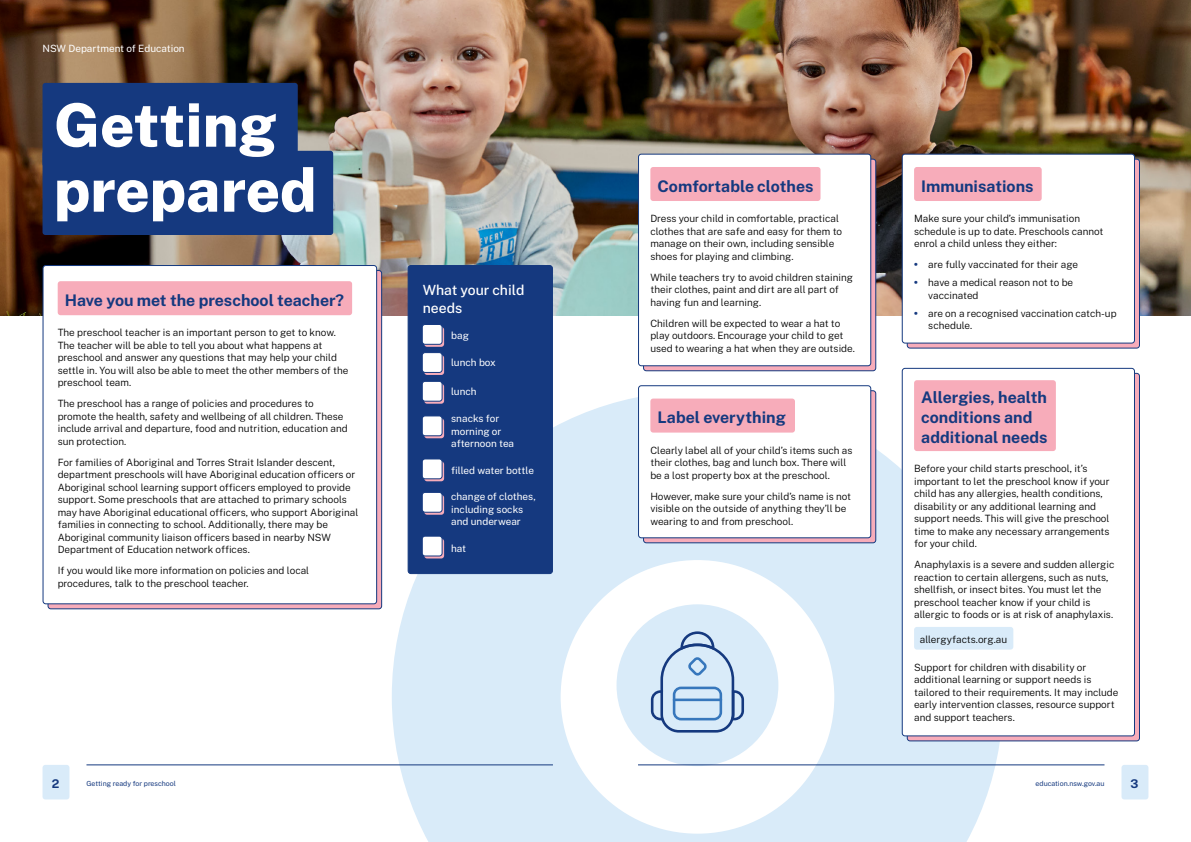
<style>
.page{position:relative;width:1191px;height:842px;background:#fff}
.page>*{position:absolute;margin:0;border:0;box-sizing:border-box;transform-origin:0 0}
.Heading_-_H1_E{font:800 60px/65px "Public Sans";color:#fff}
.Heading_-_H2_B{font:700 16px/20px "Public Sans";color:#15397f}
.Heading_-_H3{font:500 14px/18px "Public Sans";color:#fff}
.t1{font:700 12px "Public Sans";color:#15397f}
.Body_2{font:300 10px/12.5px "Public Sans";color:#000}
.Body_2-2{font:10px/12.5px "Public Sans";color:#fff}
.t2{font:7px "Public Sans";color:#15397f}
.s1{font-weight:900;color:#15397f}
</style>
<div class="page">
<img style="left:0;top:0;width:1191px;height:316px">
<svg style="left:392px;top:392px;width:611px;height:450px"></svg>
<svg style="left:643px;top:159px;width:232px;height:212px;background:#d59bb1"></svg>
<svg style="left:643px;top:391px;width:232px;height:152px"></svg>
<div style="left:643px;top:390px;width:233px;height:153px;border:1px solid #15397f;border-radius:3px"></div>
<div style="left:907px;top:159px;width:232px;height:189px;background:#f7acba;border-radius:3px"></div>
<div style="left:907px;top:373px;width:232px;height:368px;background:#f7acba;border-radius:3px"></div>
<div style="left:43px;top:83px;width:255px;height:84px;background:#15397f;border-radius:3px"></div>
<div style="left:43px;top:151px;width:290px;height:84px;background:#15397f;border-radius:3px"></div>
<div style="left:43px;top:265px;width:334px;height:339px;background:#fff;border-radius:3px"></div>
<div style="left:58px;top:281px;width:294px;height:34px;background:#f7acba;border-radius:3px"></div>
<div style="left:43px;top:265px;width:334px;height:339px;border:1px solid #15397f;border-radius:3px"></div>
<div style="left:408px;top:265px;width:144px;height:309px;background:#15397f;border-radius:3px"></div>
<div style="left:407px;top:265px;width:146px;height:309px;border:1px solid #15397f;border-radius:3px"></div>
<div style="left:638px;top:154px;width:232px;height:212px;background:#fff;border-radius:3px"></div>
<div style="left:650px;top:167px;width:170px;height:34px;background:#f7acba;border-radius:3px"></div>
<div style="left:638px;top:154px;width:233px;height:212px;border:1px solid #15397f;border-radius:3px"></div>
<div style="left:638px;top:386px;width:232px;height:152px;background:#fff;border-radius:3px"></div>
<div style="left:650px;top:399px;width:145px;height:34px;background:#f7acba;border-radius:3px"></div>
<div style="left:638px;top:385px;width:233px;height:153px;border:1px solid #15397f;border-radius:3px"></div>
<div style="left:902px;top:154px;width:232px;height:189px;background:#fff;border-radius:3px"></div>
<div style="left:914px;top:167px;width:127px;height:34px;background:#f7acba;border-radius:3px"></div>
<div style="left:901px;top:154px;width:234px;height:190px;border:1px solid #15397f;border-radius:3px"></div>
<div style="left:902px;top:368px;width:232px;height:368px;background:#fff;border-radius:3px"></div>
<div style="left:914px;top:380px;width:141px;height:71px;background:#f7acba;border-radius:3px"></div>
<div style="left:914px;top:627px;width:99px;height:23px;background:#d9ebf9;border-radius:3px"></div>
<div style="left:901px;top:368px;width:234px;height:368px;border:1px solid #15397f;border-radius:3px"></div>
<svg style="left:424px;top:327px;width:20px;height:20px"></svg>
<svg style="left:424px;top:355px;width:20px;height:20px"></svg>
<svg style="left:424px;top:384px;width:20px;height:20px"></svg>
<svg style="left:424px;top:418px;width:20px;height:20px"></svg>
<svg style="left:424px;top:461px;width:20px;height:20px"></svg>
<svg style="left:424px;top:495px;width:20px;height:20px"></svg>
<svg style="left:424px;top:539px;width:20px;height:19px"></svg>
<div style="left:422px;top:324px;width:20px;height:20px;background:#fff;border-radius:3px"></div>
<div style="left:422px;top:324px;width:20px;height:21px;border:1px solid #15397f;border-radius:3px"></div>
<div style="left:422px;top:353px;width:20px;height:19px;background:#fff;border-radius:3px"></div>
<div style="left:422px;top:352px;width:20px;height:21px;border:1px solid #15397f;border-radius:3px"></div>
<div style="left:422px;top:381px;width:20px;height:20px;background:#fff;border-radius:3px"></div>
<div style="left:422px;top:381px;width:20px;height:21px;border:1px solid #15397f;border-radius:3px"></div>
<div style="left:422px;top:416px;width:20px;height:20px;background:#fff;border-radius:3px"></div>
<div style="left:422px;top:415px;width:20px;height:21px;border:1px solid #15397f;border-radius:3px"></div>
<div style="left:422px;top:459px;width:20px;height:20px;background:#fff;border-radius:3px"></div>
<div style="left:422px;top:458px;width:20px;height:21px;border:1px solid #15397f;border-radius:3px"></div>
<div style="left:422px;top:492px;width:20px;height:20px;background:#fff;border-radius:3px"></div>
<div style="left:422px;top:492px;width:20px;height:21px;border:1px solid #15397f;border-radius:3px"></div>
<div style="left:422px;top:536px;width:20px;height:20px;background:#fff;border-radius:3px"></div>
<div style="left:422px;top:536px;width:20px;height:20px;border:1px solid #15397f;border-radius:3px"></div>
<div style="left:616px;top:604px;width:162px;height:162px;background:#d9ebf9;border-radius:50%"></div>
<svg style="left:651px;top:631px;width:93px;height:102px"></svg>
<div style="left:43px;top:765px;width:26px;height:34px;background:#d9ebf9;border-radius:3px"></div>
<div style="left:1121px;top:765px;width:27px;height:34px;background:#d9ebf9;border-radius:3px"></div>
<hr style="left:86px;top:765px;width:467px;height:1px;background:#15397f">
<hr style="left:638px;top:765px;width:466px;height:1px;background:#15397f">
<p class="Body_2-2" style="left:43px;top:42px;width:144px">NSW Department of Education</p>
<h1 class="Heading_-_H1_E" style="left:54px;top:89px;width:264px">Getting prepared</h1>
<h2 class="Heading_-_H2_B" style="left:65px;top:289px;width:280px">Have you met the preschool teacher?</h2>
<p class="Body_2" style="left:58px;top:326px;width:292px">The preschool teacher is an important person to get to know.<br>The teacher will be able to tell you about what happens at preschool and answer any questions that may help your child settle in. You will also be able to meet the other members of the preschool team.</p>
<p class="Body_2" style="left:58px;top:397px;width:291px">The preschool has a range of policies and procedures to promote the health, safety and wellbeing of all children. These include arrival and departure, food and nutrition, education and sun protection.</p>
<p class="Body_2" style="left:58px;top:455px;width:302px">For families of Aboriginal and Torres Strait Islander descent, department preschools will have Aboriginal education officers or Aboriginal school learning support officers employed to provide support. Some preschools that are attached to primary schools may have Aboriginal educational officers, who support Aboriginal families in connecting to school. Additionally, there may be Aboriginal community liaison officers based in nearby NSW Department of Education network offices.</p>
<p class="Body_2" style="left:58px;top:564px;width:253px">If you would like more information on policies and local procedures, talk to the preschool teacher.</p>
<p class="Heading_-_H3" style="left:423px;top:280px;width:103px">What your child needs</p>
<p class="Body_2-2" style="left:451px;top:329px;width:19px">bag</p>
<p class="Body_2-2" style="left:451px;top:355px;width:46px">lunch box</p>
<p class="Body_2-2" style="left:451px;top:385px;width:27px">lunch</p>
<p class="Body_2-2" style="left:451px;top:412px;width:65px">snacks for morning or afternoon tea</p>
<p class="Body_2-2" style="left:451px;top:463px;width:84px">filled water bottle</p>
<p class="Body_2-2" style="left:451px;top:490px;width:86px">change of clothes, including socks and underwear</p>
<p class="Body_2-2" style="left:451px;top:542px;width:17px">hat</p>
<h2 class="Heading_-_H2_B" style="left:657px;top:175px;width:158px">Comfortable clothes</h2>
<p class="Body_2" style="left:650px;top:212px;width:193px">Dress your child in comfortable, practical clothes that are safe and easy for them to manage on their own, including sensible shoes for playing and climbing.</p>
<p class="Body_2" style="left:650px;top:270px;width:204px">While teachers try to avoid children staining their clothes, paint and dirt are all part of having fun and learning.</p>
<p class="Body_2" style="left:650px;top:316px;width:206px">Children will be expected to wear a hat to play outdoors. Encourage your child to get used to wearing a hat when they are outside.</p>
<h2 class="Heading_-_H2_B" style="left:657px;top:406px;width:130px">Label everything</h2>
<p class="Body_2" style="left:650px;top:443px;width:204px">Clearly label all of your child’s items such as their clothes, bag and lunch box. There will be a lost property box at the preschool.</p>
<p class="Body_2" style="left:650px;top:489px;width:202px">However, make sure your child’s name is not visible on the outside of anything they’ll be wearing to and from preschool.</p>
<h2 class="Heading_-_H2_B" style="left:921px;top:175px;width:114px">Immunisations</h2>
<p class="Body_2" style="left:914px;top:212px;width:191px">Make sure your child’s immunisation schedule is up to date. Preschools cannot enrol a child unless they either:</p>
<p class="Body_2" style="left:914px;top:258px;width:165px"><span class="s1">•</span> are fully vaccinated for their age</p>
<p class="Body_2" style="left:928px;top:276px;width:146px;text-indent:-14px"><span class="s1">•</span> have a medical reason not to be vaccinated</p>
<p class="Body_2" style="left:928px;top:306px;width:190px;text-indent:-14px"><span class="s1">•</span> are on a recognised vaccination catch-up schedule.</p>
<h2 class="Heading_-_H2_B" style="left:921px;top:387px;width:128px">Allergies, health conditions and additional needs</h2>
<p class="Body_2" style="left:914px;top:462px;width:197px">Before your child starts preschool, it’s important to let the preschool know if your child has any allergies, health conditions, disability or any additional learning and support needs. This will give the preschool time to make any necessary arrangements for your child.</p>
<p class="Body_2" style="left:914px;top:558px;width:202px">Anaphylaxis is a severe and sudden allergic reaction to certain allergens, such as nuts, shellfish, or insect bites. You must let the preschool teacher know if your child is allergic to foods or is at risk of anaphylaxis.</p>
<p class="Body_2" style="left:919px;top:632px;width:89px">allergyfacts.org.au</p>
<p class="Body_2" style="left:914px;top:660px;width:206px">Support for children with disability or additional learning or support needs is tailored to their requirements. It may include early intervention classes, resource support and support teachers.</p>
<p class="t1" style="left:52px;top:775px;width:9px">2</p>
<p class="t2" style="left:86px;top:778px;width:91px">Getting ready for preschool</p>
<p class="t2" style="left:1035px;top:778px;width:70px">education.nsw.gov.au</p>
<p class="t1" style="left:1130px;top:775px;width:9px">3</p>
</div>
